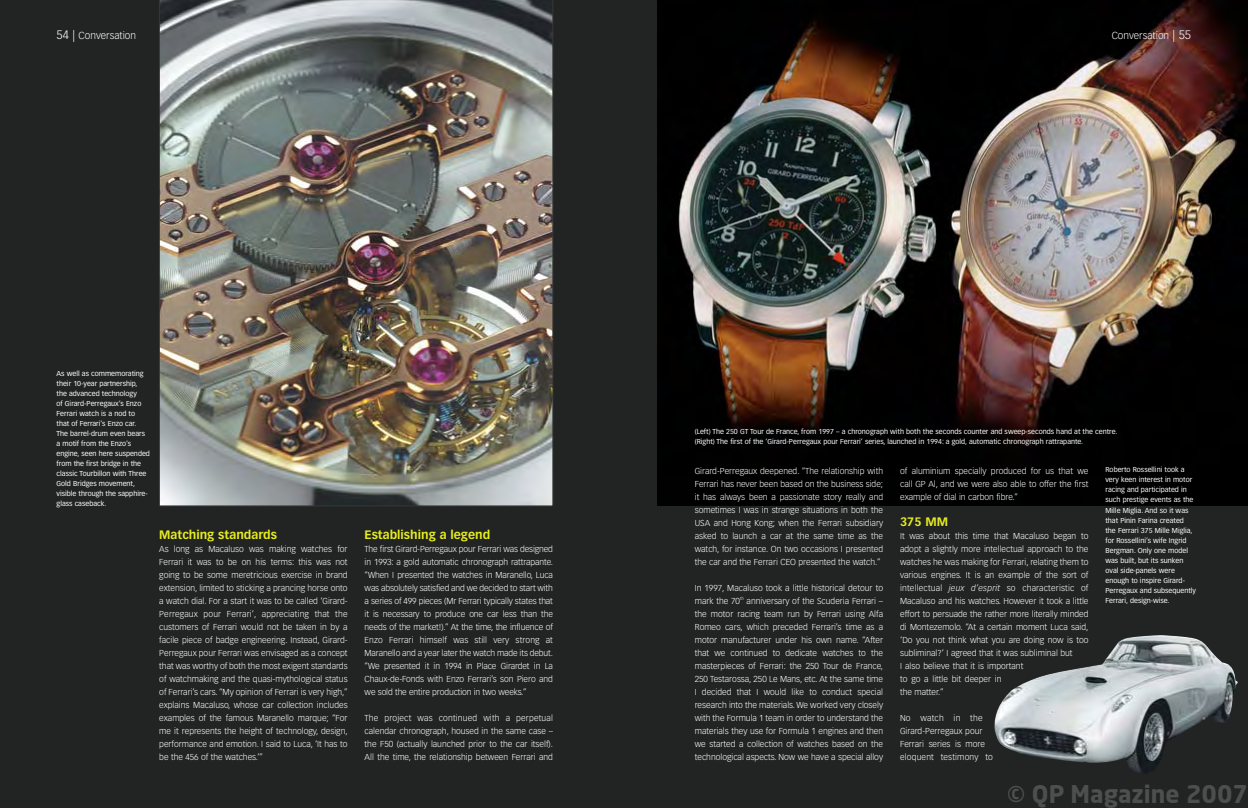
<style>
.page{position:relative;width:1248px;height:808px;background:#fff}
.page>*{position:absolute;margin:0;border:0;box-sizing:border-box;transform-origin:0 0}
.t1{font:700 24px "Neo Sans";color:rgb(255 255 255/.2)}
.t2{font:700 12px "Vectora LH";color:#e7ee1d}
.t3{font:300 10px "Vectora LH";color:#fff}
.t4{font:300 8.5px/13px "Vectora LH";color:#fff;text-align:justify}
.t5{font:7px/10px "Vectora LH";color:#fff}
.s1{font-size:12px}
.s2{font-style:italic}
</style>
<div class="page">
<div style="left:0;top:0;width:1247px;height:808px;background:#222424"></div>
<img style="left:657px;top:0;width:590px;height:505px">
<img style="left:994px;top:635px;width:243px;height:139px">
<img style="left:159px;top:0;width:394px;height:506px">
<p class="t3" style="left:57px;top:32px;width:81px"><span class="s1">54 |</span> Conversation</p>
<p class="t5" style="left:57px;top:368px;width:95px">As well as commemorating their 10-year partnership,<br>the advanced technology<br>of Girard-Perregaux’s Enzo<br>Ferrari watch is a nod to<br>that of Ferrari’s Enzo car.<br>The barrel-drum even bears a motif from the Enzo’s engine, seen here suspended from the first bridge in the classic Tourbillon with Three<br>Gold Bridges movement, visible through the sapphire&shy;glass caseback.</p>
<h2 class="t2" style="left:159px;top:529px;width:119px">Matching standards</h2>
<p class="t4" style="left:159px;top:542px;width:190px">As long as Macaluso was making watches for Ferrari it was to be on his terms: this was not going to be some meretricious exercise in brand extension, limited to sticking a prancing horse onto a watch dial. For a start it was to be called ‘Girard-Perregaux pour Ferrari’, appreciating that the customers of Ferrari would not be taken in by a facile piece of badge engineering. Instead, Girard-Perregaux pour Ferrari was envisaged as a concept that was worthy of both the most exigent standards of watchmaking and the quasi-mythological status of Ferrari’s cars. “My opinion of Ferrari is very high,” explains Macaluso, whose car collection includes examples of the famous Maranello marque; “For me it represents the height of technology, design, performance and emotion. I said to Luca, ‘It has to be the 456 of the watches.’”</p>
<h2 class="t2" style="left:364px;top:529px;width:127px">Establishing a legend</h2>
<p class="t4" style="left:364px;top:542px;width:190px">The first Girard-Perregaux pour Ferrari was designed in 1993: a gold automatic chronograph rattrapante. “When I presented the watches in Maranello, Luca was absolutely satisfied and we decided to start with a series of 499 pieces (Mr Ferrari typically states that it is necessary to produce one car less than the needs of the market!).” At the time, the influence of Enzo Ferrari himself was still very strong at Maranello and a year later the watch made its debut. “We presented it in 1994 in Place Girardet in La Chaux-de-Fonds with Enzo Ferrari’s son Piero and we sold the entire production in two weeks.”</p>
<p class="t4" style="left:364px;top:711px;width:190px">The project was continued with a perpetual calendar chronograph, housed in the same case – the F50 (actually launched prior to the car itself).<br>All the time, the relationship between Ferrari and</p>
<p class="t3" style="left:1111px;top:32px;width:81px">Conversation <span class="s1">| 55</span></p>
<p class="t5" style="left:694px;top:427px;width:424px">(Left) The 250 GT Tour de France, from 1997 – a chronograph with both the seconds counter and sweep-seconds hand at the centre. (Right) The first of the ‘Girard-Perregaux pour Ferrari’ series, launched in 1994: a gold, automatic chronograph rattrapante.</p>
<p class="t5" style="left:1105px;top:465px;width:92px">Roberto Rossellini took a very keen interest in motor racing and participated in such prestige events as the<br>Mille Miglia. And so it was that Pinin Farina created<br>the Ferrari 375 Mille Miglia, for Rossellini’s wife Ingrid<br>Bergman. Only one model was built, but its sunken oval side-panels were enough to inspire Girard-<br>Perregaux and subsequently<br>Ferrari, design-wise.</p>
<p class="t4" style="left:900px;top:464px;width:190px">of aluminium specially produced for us that we call GP Al, and we were also able to offer the first example of dial in carbon fibre.”</p>
<h2 class="t2" style="left:900px;top:516px;width:49px">375 MM</h2>
<p class="t4" style="left:900px;top:529px;width:190px;text-align:left">It was about this time that Macaluso began to adopt a slightly more intellectual approach to the watches he was making for Ferrari, relating them to various engines. It is an example of the sort of intellectual <span class="s2">jeux d’esprit</span> so characteristic of Macaluso and his watches. However it took a little effort to persuade the rather more literally minded di Montezemolo. “At a certain moment Luca said, ‘Do you not think what you are doing now is too subliminal?’ I agreed that it was subliminal but<br>I also believe that it is important<br>to go a little bit deeper in<br>the matter.”</p>
<p class="t4" style="left:900px;top:711px;width:94px;text-align:left">No watch in the<br>Girard-Perregaux pour<br>Ferrari series is more eloquent testimony to</p>
<p class="t4" style="left:694px;top:464px;width:190px">Girard-Perregaux deepened. “The relationship with Ferrari has never been based on the business side; it has always been a passionate story really and sometimes I was in strange situations in both the USA and Hong Kong; when the Ferrari subsidiary asked to launch a car at the same time as the watch, for instance. On two occasions I presented the car and the Ferrari CEO presented the watch.”</p>
<p class="t4" style="left:694px;top:581px;width:190px">In 1997, Macaluso took a little historical detour to mark the 70<sup>th</sup> anniversary of the Scuderia Ferrari – the motor racing team run by Ferrari using Alfa Romeo cars, which preceded Ferrari’s time as a motor manufacturer under his own name. “After that we continued to dedicate watches to the masterpieces of Ferrari: the 250 Tour de France, 250 Testarossa, 250 Le Mans, etc. At the same time I decided that I would like to conduct special research into the materials. We worked very closely with the Formula 1 team in order to understand the materials they use for Formula 1 engines and then we started a collection of watches based on the technological aspects. Now we have a special alloy</p>
<h1 class="t1" style="left:1007px;top:778px;width:242px">© QP Magazine 2007</h1>
</div>
